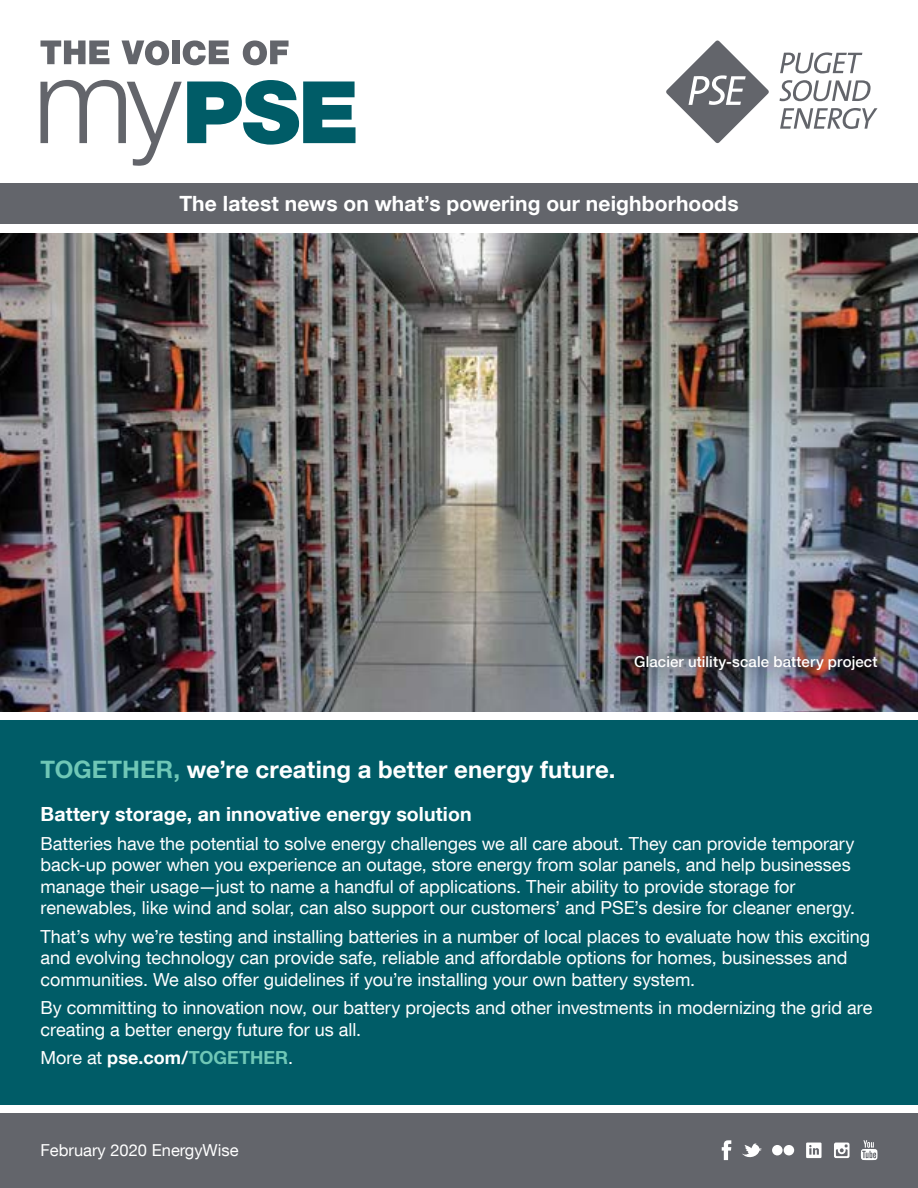
<style>
.page{position:relative;width:918px;height:1188px;background:#fff}
.page>*{position:absolute;margin:0;border:0;box-sizing:border-box;transform-origin:0 0}
.t1{font:700 24px "Helvetica Neue LT Com";letter-spacing:.005em;color:#fff}
.t2{font:700 21px "Helvetica Neue LT Com";letter-spacing:.005em;color:#fff}
.t3{font:700 19.5px "Helvetica Neue LT Com";letter-spacing:.005em;color:#fff}
.t4{font:18px/21.6px "Helvetica Neue LT Com";color:#fff}
.t5{font:700 18px "Helvetica Neue LT Com";letter-spacing:.005em;color:#fff}
.t6{font:16.5px "Helvetica Neue LT Com";color:#fff}
.t7{font:500 15px "Helvetica Neue LT Com";letter-spacing:.01em;color:#fff}
.s1{color:#6fc7b6}
.s2{font-weight:400}
</style>
<div class="page">
<svg style="left:40px;top:40px;width:69px;height:24px"></svg>
<svg style="left:122px;top:40px;width:47px;height:25px"></svg>
<div style="left:172px;top:40px;width:8px;height:24px;background:#63656b"></div>
<svg style="left:183px;top:40px;width:46px;height:25px"></svg>
<svg style="left:243px;top:40px;width:46px;height:25px"></svg>
<div style="left:0;top:1114px;width:918px;height:74px;background:#63656b"></div>
<svg style="left:780px;top:108px;width:98px;height:21px"></svg>
<svg style="left:779px;top:80px;width:92px;height:21px"></svg>
<svg style="left:780px;top:52px;width:82px;height:21px"></svg>
<svg style="left:666px;top:40px;width:103px;height:103px"></svg>
<div style="left:0;top:184px;width:918px;height:40px;background:#63656b"></div>
<svg style="left:40px;top:80px;width:316px;height:86px"></svg>
<svg style="left:772px;top:1145px;width:23px;height:11px"></svg>
<div style="left:804px;top:1135px;width:20px;height:30px;background:linear-gradient(to right,#63656b,#63656b)"></div>
<div style="left:832px;top:1135px;width:20px;height:30px;background:linear-gradient(to right,#63656b,#63656b)"></div>
<svg style="left:722px;top:1140px;width:9px;height:20px"></svg>
<svg style="left:861px;top:1140px;width:17px;height:20px"></svg>
<div style="left:784px;top:1145px;width:10px;height:10px;background:#fff;border-radius:50%"></div>
<div style="left:772px;top:1145px;width:11px;height:10px;background:#fff;border-radius:50%"></div>
<svg style="left:742px;top:1143px;width:20px;height:15px"></svg>
<svg style="left:834px;top:1143px;width:16px;height:15px"></svg>
<svg style="left:806px;top:1143px;width:16px;height:15px"></svg>
<img style="left:0;top:233px;width:918px;height:478px">
<div style="left:0;top:720px;width:918px;height:385px;background:#005c67"></div>
<img style="left:612px;top:632px;width:288px;height:60px">
<p class="t2" style="left:179px;top:191px;width:561px">The latest news on what’s powering our neighborhoods</p>
<p class="t7" style="left:634px;top:653px;width:245px">Glacier utility-scale battery project</p>
<h1 class="t1" style="left:40px;top:754px;width:577px"><span class="s1">TOGETHER,</span> we’re creating a better energy future.</h1>
<p class="t3" style="left:40px;top:802px;width:433px">Battery storage, an innovative energy solution</p>
<p class="t4" style="left:40px;top:832px;width:816px">Batteries have the potential to solve energy challenges we all care about. They can provide temporary back-up power when you experience an outage, store energy from solar panels, and help businesses manage their usage—just to name a handful of applications. Their ability to provide storage for renewables, like wind and solar, can also support our customers’ and PSE’s desire for cleaner energy.</p>
<p class="t4" style="left:40px;top:925px;width:831px">That’s why we’re testing and installing batteries in a number of local places to evaluate how this exciting and evolving technology can provide safe, reliable and affordable options for homes, businesses and communities. We also offer guidelines if you’re installing your own battery system.</p>
<p class="t4" style="left:40px;top:997px;width:833px">By committing to innovation now, our battery projects and other investments in modernizing the grid are creating a better energy future for us all.</p>
<p class="t5" style="left:40px;top:1047px;width:254px"><span class="s2">More at</span> pse.com/<span class="s1">TOGETHER</span><span class="s2">.</span></p>
<p class="t6" style="left:40px;top:1140px;width:200px">February 2020 EnergyWise</p>
</div>
